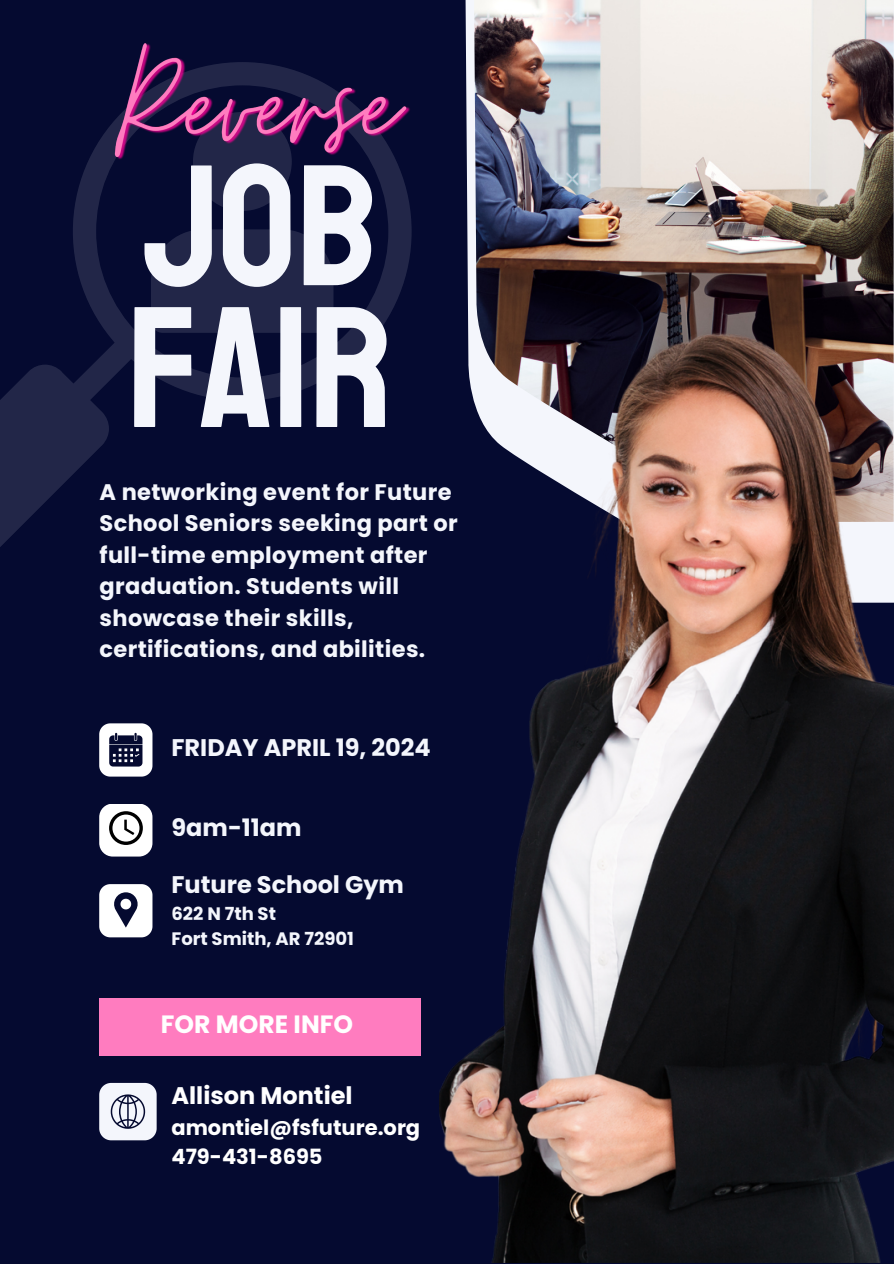
<style>
.page{position:relative;width:894px;height:1264px;background:#fff}
.page>*{position:absolute;margin:0;border:0;box-sizing:border-box;transform-origin:0 0}
.t1{font:172.2px/141.8px "Staatliches";color:#f4f6fc}
.t2{font:700 25.05px "Poppins";color:#fff}
.t3{font:700 24px "Poppins";color:#f4f6fc}
.t4{font:700 24px "Poppins";color:#fff}
.t5{font:700 22.5px/31.5px "Poppins";letter-spacing:.015em;color:#f4f6fc}
.t6{font:700 21px/29.2px "Poppins";color:#fff}
.t7{font:700 18px "Poppins";color:#f4f6fc}
</style>
<div class="page">
<div style="left:0;top:0;width:893px;height:1263px;background:#050a30"></div>
<img style="left:473px;top:0;width:420px;height:324px">
<svg style="left:99px;top:723px;width:53px;height:53px"></svg>
<svg style="left:99px;top:884px;width:53px;height:53px"></svg>
<div style="left:99px;top:803px;width:53px;height:53px;background:#fff;border-radius:14px"></div>
<svg style="left:109px;top:811px;width:34px;height:34px"></svg>
<svg style="left:73px;top:123px;width:338px;height:278px"></svg>
<svg style="left:0;top:330px;width:144px;height:217px"></svg>
<svg style="left:193px;top:203px;width:99px;height:8px"></svg>
<svg style="left:151px;top:229px;width:182px;height:104px;background:#202446"></svg>
<div style="left:99px;top:998px;width:321px;height:57px;background:#ff7cbf"></div>
<svg style="left:99px;top:1082px;width:58px;height:58px;background:#ccced9"></svg>
<img style="left:439px;top:324px;width:454px;height:938px">
<img style="left:113px;top:43px;width:298px;height:160px">
<h1 class="t1" style="left:127px;top:158px;width:267px">JOB<br>FAIR</h1>
<p class="t5" style="left:100px;top:476px;width:359px">A networking event for Future<br>School Seniors seeking part or full-time employment after graduation. Students will showcase their skills, certifications, and abilities.</p>
<h4 class="t3" style="left:171px;top:730px;width:261px">FRIDAY APRIL 19, 2024</h4>
<p class="t3" style="left:171px;top:810px;width:132px">9am-11am</p>
<h3 class="t3" style="left:171px;top:867px;width:234px">Future School Gym</h3>
<p class="t7" style="left:171px;top:901px;width:106px">622 N 7th St</p>
<h4 class="t7" style="left:171px;top:925px;width:184px">Fort Smith, AR 72901</h4>
<p class="t2" style="left:161px;top:1006px;width:194px">FOR MORE INFO</p>
<p class="t4" style="left:171px;top:1078px;width:183px">Allison Montiel</p>
<p class="t6" style="left:171px;top:1112px;width:250px">amontiel@fsfuture.org<br>479-431-8695</p>
</div>
